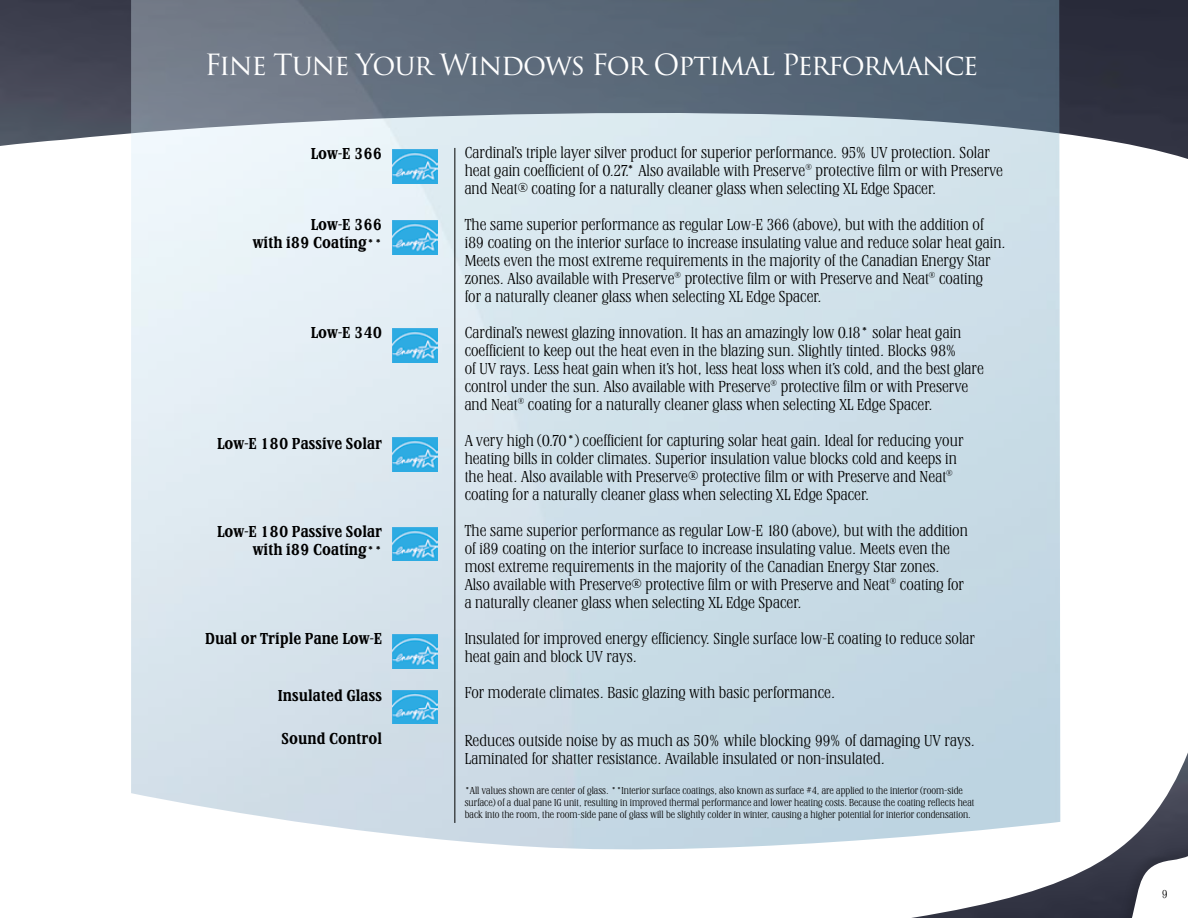
<style>
.page{position:relative;width:1188px;height:918px;background:#fff}
.page>*{position:absolute;margin:0;border:0;box-sizing:border-box;transform-origin:0 0}
.t1{font:28.5px "Trajan Pro 3";letter-spacing:-.05em;color:#fff}
.t2{font:300 16.5px/18px "Stirling RR";color:#000}
.t3{font:700 16.5px/18px "Stirling RR";color:#000;text-align:right}
.t4{font:300 12px "Stirling RR";color:#000}
.t5{font:300 10.5px/12px "Stirling RR";color:#000}
.s1{font-size:13.5px}
</style>
<div class="page">
<img style="left:911px;top:752px;width:277px;height:166px">
<img style="left:0;top:0;width:1188px;height:159px">
<img style="left:131px;top:0;width:929px;height:851px">
<hr style="left:454px;top:148px;width:1px;height:675px;background:#000">
<img style="left:392px;top:150px;width:45px;height:33px">
<img style="left:392px;top:220px;width:45px;height:34px">
<img style="left:392px;top:329px;width:45px;height:34px">
<img style="left:392px;top:438px;width:45px;height:33px">
<img style="left:392px;top:527px;width:45px;height:34px">
<img style="left:392px;top:635px;width:45px;height:33px">
<img style="left:392px;top:690px;width:45px;height:34px">
<div style="left:1073px;top:833px;width:115px;height:85px;background:#000;opacity:.12"></div>
<svg style="left:1084px;top:843px;width:104px;height:75px"></svg>
<h1 class="t1" style="left:205px;top:46px;width:775px">Fine Tune Your Windows For Optimal Performance</h1>
<p class="t3" style="left:311px;top:145px;width:73px">Low-E 366</p>
<p class="t3" style="left:253px;top:216px;width:131px">Low-E 366<br>with i89 Coating<span class="s1">**</span></p>
<p class="t3" style="left:311px;top:324px;width:73px">Low-E 340</p>
<p class="t3" style="left:217px;top:435px;width:166px">Low-E 180 Passive Solar</p>
<p class="t3" style="left:217px;top:523px;width:166px">Low-E 180 Passive Solar with i89 Coating<span class="s1">**</span></p>
<p class="t3" style="left:205px;top:630px;width:178px">Dual or Triple Pane Low-E</p>
<p class="t3" style="left:278px;top:687px;width:106px">Insulated Glass</p>
<p class="t3" style="left:282px;top:730px;width:102px">Sound Control</p>
<p class="t2" style="left:465px;top:144px;width:540px">Cardinal’s triple layer silver product for superior performance. 95% UV protection. Solar heat gain coefficient of 0.27.* Also available with Preserve<sup>®</sup> protective film or with Preserve and Neat® coating for a naturally cleaner glass when selecting XL Edge Spacer.</p>
<p class="t2" style="left:465px;top:216px;width:542px">The same superior performance as regular Low-E 366 (above), but with the addition of i89 coating on the interior surface to increase insulating value and reduce solar heat gain.<br>Meets even the most extreme requirements in the majority of the Canadian Energy Star zones. Also available with Preserve<sup>®</sup> protective film or with Preserve and Neat<sup>®</sup> coating<br>for a naturally cleaner glass when selecting XL Edge Spacer.</p>
<p class="t2" style="left:465px;top:324px;width:521px">Cardinal’s newest glazing innovation. It has an amazingly low 0.18* solar heat gain coefficient to keep out the heat even in the blazing sun. Slightly tinted. Blocks 98%<br>of UV rays. Less heat gain when it’s hot, less heat loss when it’s cold, and the best glare control under the sun. Also available with Preserve<sup>®</sup> protective film or with Preserve and Neat<sup>®</sup> coating for a naturally cleaner glass when selecting XL Edge Spacer.</p>
<p class="t2" style="left:465px;top:432px;width:500px">A very high (0.70*) coefficient for capturing solar heat gain. Ideal for reducing your heating bills in colder climates. Superior insulation value blocks cold and keeps in the heat. Also available with Preserve® protective film or with Preserve and Neat<sup>® </sup>coating for a naturally cleaner glass when selecting XL Edge Spacer.</p>
<p class="t2" style="left:465px;top:522px;width:505px">The same superior performance as regular Low-E 180 (above), but with the addition of i89 coating on the interior surface to increase insulating value. Meets even the most extreme requirements in the majority of the Canadian Energy Star zones.<br>Also available with Preserve® protective film or with Preserve and Neat<sup>®</sup> coating for a naturally cleaner glass when selecting XL Edge Spacer.</p>
<p class="t2" style="left:465px;top:630px;width:512px">Insulated for improved energy efficiency. Single surface low-E coating to reduce solar heat gain and block UV rays.</p>
<p class="t2" style="left:465px;top:684px;width:372px">For moderate climates. Basic glazing with basic performance.</p>
<p class="t2" style="left:465px;top:732px;width:512px">Reduces outside noise by as much as 50% while blocking 99% of damaging UV rays.<br>Laminated for shatter resistance. Available insulated or non-insulated.</p>
<p class="t5" style="left:465px;top:785px;width:511px">*All values shown are center of glass. **Interior surface coatings, also known as surface #4, are applied to the interior (room-side surface) of a dual pane IG unit, resulting in improved thermal performance and lower heating costs. Because the coating reflects heat back into the room, the room-side pane of glass will be slightly colder in winter, causing a higher potential for interior condensation.</p>
<p class="t4" style="left:1162px;top:887px;width:7px">9</p>
</div>
